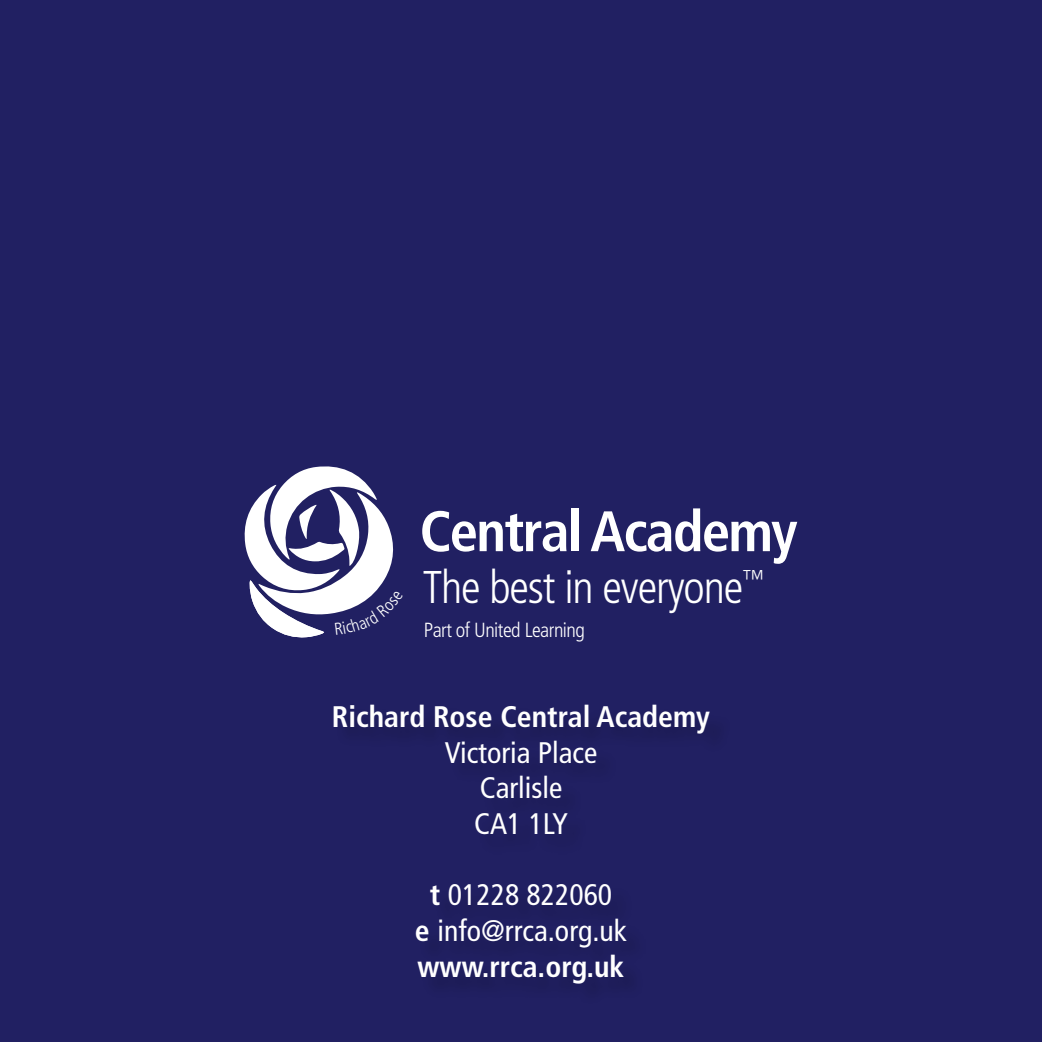
<style>
.page{position:relative;width:1042px;height:1042px;background:#212062}
.page>*{position:absolute;margin:0;border:0;box-sizing:border-box;transform-origin:0 0}
.t1{font:700 condensed 57.05px "Frutiger LT";letter-spacing:-.03em;color:#fff}
.t2{font:300 condensed 45.85px "Frutiger LT";letter-spacing:-.025em;color:#fff}
.t3{font:condensed 29.75px/35.7px "Frutiger LT";color:#fff;text-align:center}
.t4{font:700 condensed 29.75px "Frutiger LT";color:#fff}
.t5{font:300 condensed 20.47px "Frutiger LT";letter-spacing:-.025em;color:#fff}
.s1{font-weight:700}
</style>
<div class="page">
<div style="left:335px;top:707px;width:397px;height:298px;background:#212062"></div>
<svg style="left:245px;top:466px;width:158px;height:172px"></svg>
<h1 class="t1" style="left:420px;top:497px;width:379px">Central Academy</h1>
<h2 class="t2" style="left:423px;top:561px;width:344px">The best in everyone<sup>™</sup></h2>
<p class="t5" style="left:424px;top:619px;width:163px">Part of United Learning</p>
<p class="t4" style="left:332px;top:699px;width:380px">Richard Rose Central Academy</p>
<p class="t3" style="left:445px;top:734px;width:154px">Victoria Place<br>Carlisle<br>CA1 1LY</p>
<p class="t3" style="left:415px;top:877px;width:214px"><span class="s1">t</span> 01228 822060<br><span class="s1">e</span> info@rrca.org.uk <span class="s1">www.rrca.org.uk</span></p>
</div>
